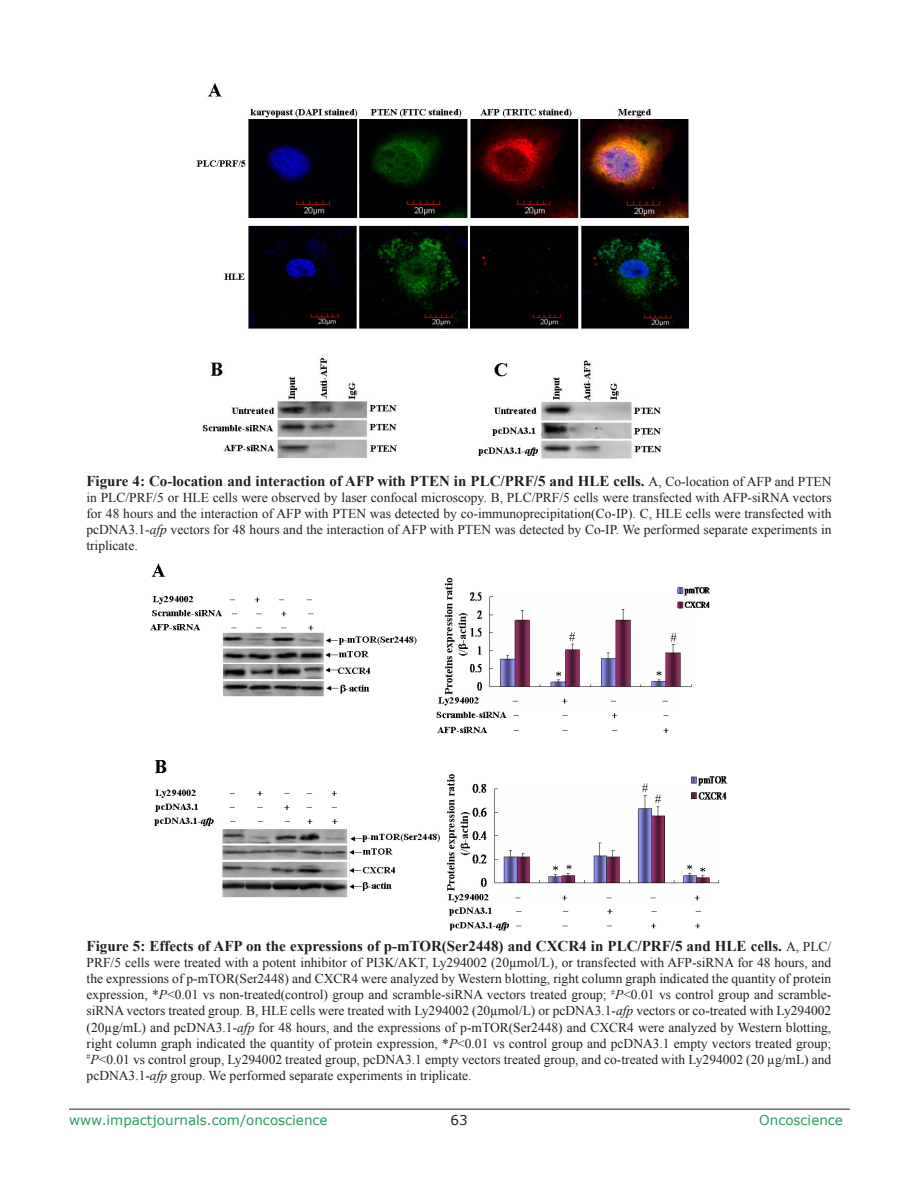
<style>
.page{position:relative;width:918px;height:1188px;background:#fff}
.page>*{position:absolute;margin:0;border:0;box-sizing:border-box;transform-origin:0 0}
.FigureText{font:700 15px "Times New Roman";color:#221f22}
.FigureText-2{font:13.5px/16.2px "Times New Roman";color:#221f22;text-align:justify}
.t1{font:13.5px "Verdana";color:#279c60}
.t2{font:13.5px "Verdana";color:#221f22}
.s1{font-weight:400;font-size:13.5px}
.s2{font-style:italic}
</style>
<div class="page">
<hr style="left:69px;top:1109px;width:781px;height:1px;background:#231f20">
<img style="left:150px;top:563px;width:578px;height:368px">
<img style="left:196px;top:83px;width:492px;height:376px">
<p class="FigureText" style="left:86px;top:470px;width:747px">Figure 4: Co-location and interaction of AFP with PTEN in PLC/PRF/5 and HLE cells. <span class="s1">A, Co-location of AFP and PTEN</span></p>
<p class="FigureText-2" style="left:86px;top:489px;width:747px">in PLC/PRF/5 or HLE cells were observed by laser confocal microscopy. B, PLC/PRF/5 cells were transfected with AFP-siRNA vectors for 48 hours and the interaction of AFP with PTEN was detected by co-immunoprecipitation(Co-IP). C, HLE cells were transfected with pcDNA3.1-<span class="s2">afp</span> vectors for 48 hours and the interaction of AFP with PTEN was detected by Co-IP. We performed separate experiments in triplicate.</p>
<p class="FigureText" style="left:87px;top:935px;width:746px">Figure 5: Effects of AFP on the expressions of p-mTOR(Ser2448) and CXCR4 in PLC/PRF/5 and HLE cells. <span class="s1">A, PLC/</span></p>
<p class="FigureText-2" style="left:87px;top:954px;width:746px">PRF/5 cells were treated with a potent inhibitor of PI3K/AKT, Ly294002 (20µmol/L), or transfected with AFP-siRNA for 48 hours, and the expressions of p-mTOR(Ser2448) and CXCR4 were analyzed by Western blotting, right column graph indicated the quantity of protein expression, *<span class="s2">P</span>&lt;0.01 vs non-treated(control) group and scramble-siRNA vectors treated group; <sup>#</sup><span class="s2">P</span>&lt;0.01 vs control group and scramble&shy;siRNA vectors treated group. B, HLE cells were treated with Ly294002 (20µmol/L) or pcDNA3.1-<span class="s2">afp</span> vectors or co-treated with Ly294002 (20µg/mL) and pcDNA3.1-<span class="s2">afp</span> for 48 hours, and the expressions of p-mTOR(Ser2448) and CXCR4 were analyzed by Western blotting, right column graph indicated the quantity of protein expression, *<span class="s2">P</span>&lt;0.01 vs control group and pcDNA3.1 empty vectors treated group; <sup>#</sup><span class="s2">P</span>&lt;0.01 vs control group, Ly294002 treated group, pcDNA3.1 empty vectors treated group, and co-treated with Ly294002 (20 µg/mL) and pcDNA3.1-<span class="s2">afp</span> group. We performed separate experiments in triplicate.</p>
<p class="t1" style="left:69px;top:1111px;width:260px">www.impactjournals.com/oncoscience</p>
<p class="t2" style="left:450px;top:1111px;width:19px">63</p>
<p class="t1" style="left:759px;top:1111px;width:85px">Oncoscience</p>
</div>
